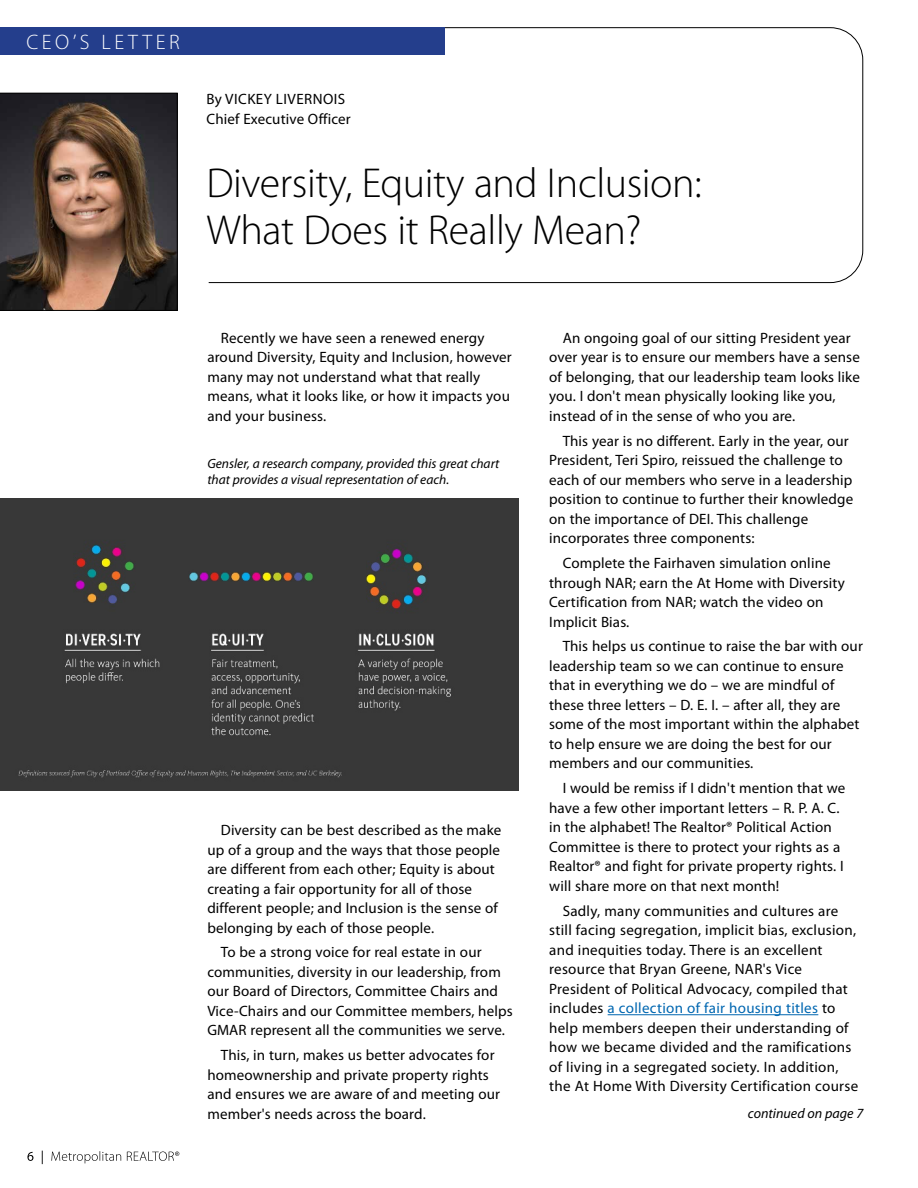
<style>
.page{position:relative;width:918px;height:1188px;background:#fff}
.page>*{position:absolute;margin:0;border:0;box-sizing:border-box;transform-origin:0 0}
.t1{font:300 42px/46.5px "Myriad Pro";letter-spacing:-.01em;color:#000}
.t2{font:300 21px "Myriad Pro";letter-spacing:.17em;color:#fff}
.t3{font:15px/19.5px "Myriad Pro";letter-spacing:.01em;color:#000}
.t4{font:italic 14.1px "Myriad Pro";color:#000}
.t5{font:italic 13.5px/16.5px "Myriad Pro";color:#000}
.s1{color:#0067b1}
</style>
<div class="page">
<svg style="left:27px;top:1151px;width:152px;height:13px"></svg>
<svg style="left:0;top:27px;width:864px;height:256px"></svg>
<div style="left:0;top:27px;width:445px;height:28px;background:#243e8c"></div>
<img style="left:2px;top:95px;width:174px;height:214px">
<div style="left:0;top:93px;width:178px;height:218px;border:1px solid #000"></div>
<hr style="left:608px;top:1014px;width:210px;height:1px;background:#0067b1">
<img style="left:0;top:499px;width:518px;height:291px">
<h2 class="t2" style="left:26px;top:30px;width:155px">CEO’S LETTER</h2>
<p class="t3" style="left:207px;top:90px;width:146px">By VICKEY LIVERNOIS<br>Chief Executive Officer</p>
<h1 class="t1" style="left:207px;top:161px;width:497px">Diversity, Equity and Inclusion:<br>What Does it Really Mean?</h1>
<p class="t3" style="left:207px;top:328px;width:306px;text-indent:14px">Recently we have seen a renewed energy around Diversity, Equity and Inclusion, however many may not understand what that really means, what it looks like, or how it impacts you and your business.</p>
<p class="t5" style="left:207px;top:455px;width:294px">Gensler, a research company, provided this great chart that provides a visual representation of each.</p>
<p class="t3" style="left:207px;top:821px;width:296px;text-indent:14px">Diversity can be best described as the make up of a group and the ways that those people are different from each other; Equity is about creating a fair opportunity for all of those different people; and Inclusion is the sense of belonging by each of those people.</p>
<p class="t3" style="left:207px;top:943px;width:307px;text-indent:14px">To be a strong voice for real estate in our communities, diversity in our leadership, from our Board of Directors, Committee Chairs and Vice-Chairs and our Committee members, helps GMAR represent all the communities we serve.</p>
<p class="t3" style="left:207px;top:1046px;width:294px;text-indent:14px">This, in turn, makes us better advocates for homeownership and private property rights and ensures we are aware of and meeting our member's needs across the board.</p>
<p class="t3" style="left:549px;top:328px;width:312px;text-indent:14px">An ongoing goal of our sitting President year over year is to ensure our members have a sense of belonging, that our leadership team looks like you. I don't mean physically looking like you, instead of in the sense of who you are.</p>
<p class="t3" style="left:549px;top:431px;width:306px;text-indent:14px">This year is no different. Early in the year, our President, Teri Spiro, reissued the challenge to each of our members who serve in a leadership position to continue to further their knowledge on the importance of DEI. This challenge incorporates three components:</p>
<p class="t3" style="left:549px;top:554px;width:297px;text-indent:14px">Complete the Fairhaven simulation online through NAR; earn the At Home with Diversity Certification from NAR; watch the video on Implicit Bias.</p>
<p class="t3" style="left:549px;top:637px;width:315px;text-indent:14px">This helps us continue to raise the bar with our leadership team so we can continue to ensure that in everything we do – we are mindful of these three letters – D. E. I. – after all, they are some of the most important within the alphabet to help ensure we are doing the best for our members and our communities.</p>
<p class="t3" style="left:549px;top:779px;width:298px;text-indent:14px">I would be remiss if I didn't mention that we have a few other important letters – R. P. A. C. in the alphabet! The Realtor® Political Action Committee is there to protect your rights as a Realtor® and fight for private property rights. I will share more on that next month!</p>
<p class="t3" style="left:549px;top:901px;width:311px;text-indent:14px">Sadly, many communities and cultures are still facing segregation, implicit bias, exclusion, and inequities today. There is an excellent resource that Bryan Greene, NAR's Vice President of Political Advocacy, compiled that includes <span class="s1">a collection of fair housing titles</span> to help members deepen their understanding of how we became divided and the ramifications of living in a segregated society. In addition, the At Home With Diversity Certification course</p>
<p class="t4" style="left:748px;top:1104px;width:117px">continued on page 7</p>
</div>
